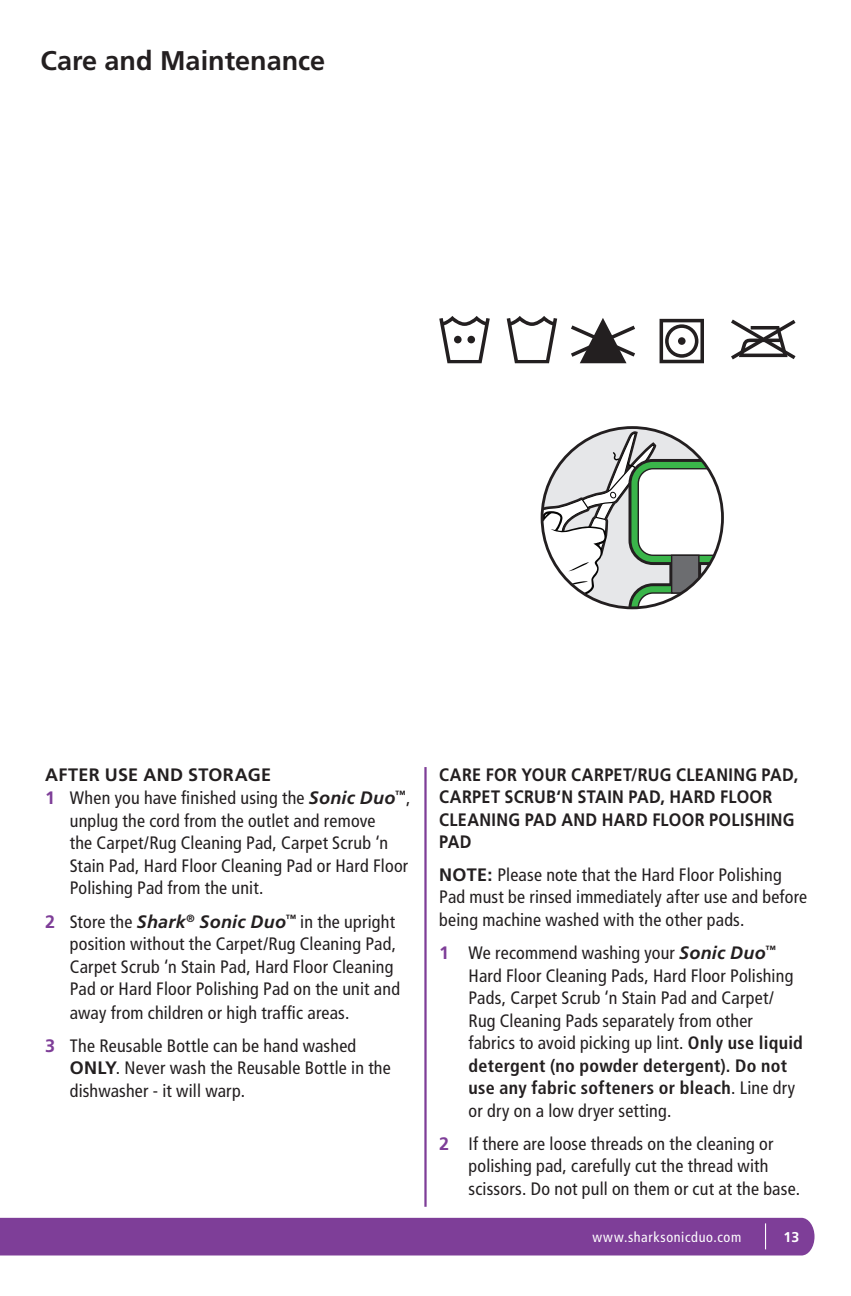
<style>
.page{position:relative;width:851px;height:1296px;background:#fff}
.page>*{position:absolute;margin:0;border:0;box-sizing:border-box;transform-origin:0 0}
.t1{font:700 27px "Frutiger LT Std";color:#231f20}
.t2{font:condensed 18px/22.5px "Frutiger LT Std";letter-spacing:.01em;color:#231f20}
.t3{font:700 18px/22.5px "Frutiger LT Std";letter-spacing:.02em;color:#231f20;scale:.9 1}
.t4{font:700 18px "Frutiger LT Std";letter-spacing:.02em;color:#231f20}
.t5{font:condensed 14.17px "Frutiger LT Std";letter-spacing:.045em;color:#fff}
.t6{font:700 14.17px "Frutiger LT Std";color:#fff}
.s1{font-weight:700;font-stretch:normal;color:#7e3e98}
.s2{font-weight:700;font-style:italic;font-stretch:normal}
.s3{font-weight:700;font-stretch:normal}
.s4{font-weight:700}
</style>
<div class="page">
<div style="left:0;top:1218px;width:814px;height:38px;background:#7e3e98"></div>
<svg style="left:571px;top:318px;width:64px;height:45px"></svg>
<svg style="left:659px;top:319px;width:45px;height:44px"></svg>
<svg style="left:731px;top:320px;width:64px;height:39px"></svg>
<svg style="left:506px;top:316px;width:51px;height:47px"></svg>
<svg style="left:439px;top:316px;width:51px;height:47px"></svg>
<div style="left:454px;top:336px;width:7px;height:7px;background:#231f20;border-radius:50%"></div>
<div style="left:467px;top:336px;width:8px;height:7px;background:#231f20;border-radius:50%"></div>
<div style="left:678px;top:337px;width:7px;height:8px;background:#231f20;border-radius:50%"></div>
<svg style="left:544px;top:428px;width:178px;height:180px"></svg>
<hr style="left:424px;top:767px;width:2px;height:440px;background:#7e3e98">
<h1 class="t1" style="left:40px;top:45px;width:286px">Care and Maintenance</h1>
<p class="t4" style="left:45px;top:764px;width:227px">AFTER USE AND STORAGE</p>
<p class="t2" style="left:45px;top:787px;width:367px"><span class="s1">1</span> When you have finished using the <span class="s2">Sonic Duo</span><sup>™</sup>,</p>
<p class="t2" style="left:70px;top:809px;width:307px">unplug the cord from the outlet and remove</p>
<p class="t2" style="left:70px;top:832px;width:320px">the Carpet/Rug Cleaning Pad, Carpet Scrub ‘n</p>
<p class="t2" style="left:70px;top:854px;width:340px">Stain Pad, Hard Floor Cleaning Pad or Hard Floor</p>
<p class="t2" style="left:70px;top:877px;width:195px">Polishing Pad from the unit.</p>
<p class="t2" style="left:70px;top:910px;width:332px;text-indent:-25px"><span class="s1">2</span> Store the <span class="s2">Shark</span><sup>®</sup> <span class="s2">Sonic Duo</span><sup>™</sup> in the upright position without the Carpet/Rug Cleaning Pad, Carpet Scrub ‘n Stain Pad, Hard Floor Cleaning Pad or Hard Floor Polishing Pad on the unit and away from children or high traffic areas.</p>
<p class="t2" style="left:70px;top:1034px;width:322px;text-indent:-25px"><span class="s1">3</span> The Reusable Bottle can be hand washed<br><span class="s3">ONLY</span>. Never wash the Reusable Bottle in the dishwasher - it will warp.</p>
<p class="t3" style="left:439px;top:763px;width:400px">CARE FOR YOUR CARPET/RUG CLEANING PAD,<br>CARPET SCRUB‘N STAIN PAD, HARD FLOOR<br>CLEANING PAD AND HARD FLOOR POLISHING<br>PAD</p>
<p class="t2" style="left:439px;top:863px;width:369px"><span class="s3">NOTE:</span> Please note that the Hard Floor Polishing<br>Pad must be rinsed immediately after use and before being machine washed with the other pads.</p>
<p class="t2" style="left:468px;top:942px;width:336px;text-indent:-29px"><span class="s1">1</span> We recommend washing your <span class="s2">Sonic Duo</span><sup>™ </sup>Hard Floor Cleaning Pads, Hard Floor Polishing Pads, Carpet Scrub ‘n Stain Pad and Carpet/ Rug Cleaning Pads separately from other fabrics to avoid picking up lint. <span class="s4">Only use liquid detergent (no powder detergent). Do not use any fabric softeners or bleach</span>. Line dry or dry on a low dryer setting.</p>
<p class="t2" style="left:468px;top:1132px;width:333px;text-indent:-29px"><span class="s1">2</span> If there are loose threads on the cleaning or polishing pad, carefully cut the thread with scissors. Do not pull on them or cut at the base.</p>
<p class="t5" style="left:592px;top:1229px;width:150px">www.sharksonicduo.com</p>
<p class="t6" style="left:783px;top:1228px;width:17px">13</p>
</div>
